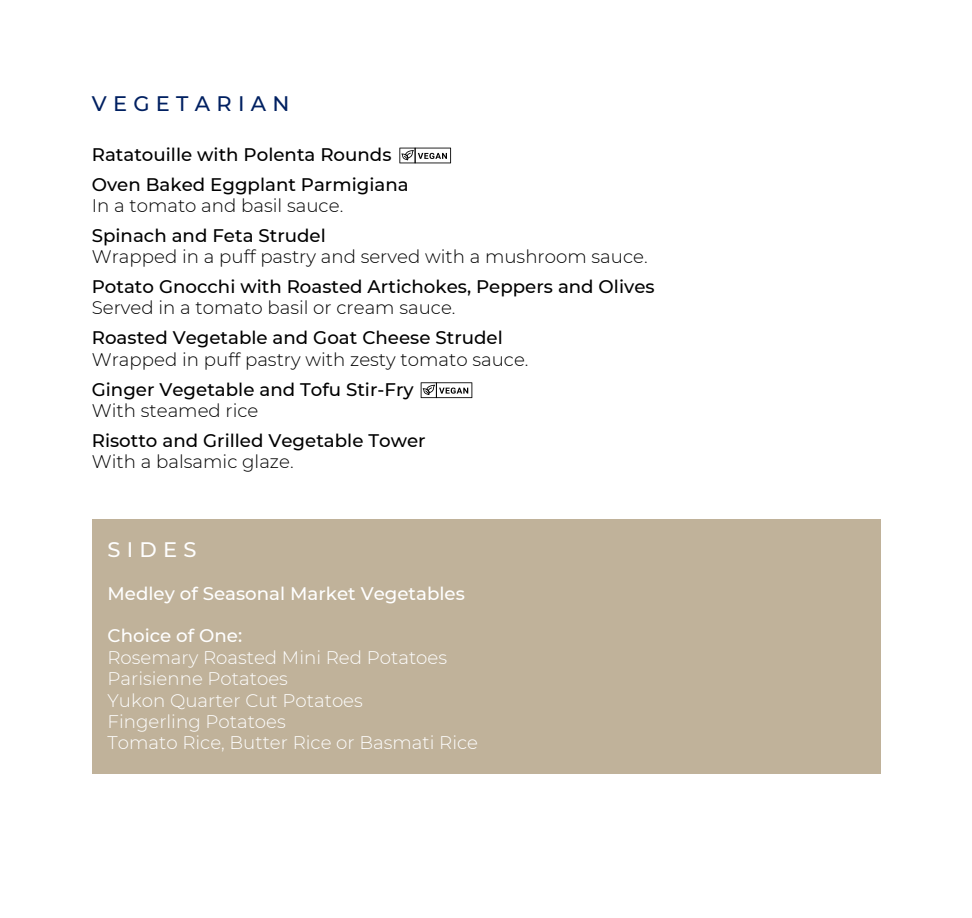
<style>
.page{position:relative;width:972px;height:918px;background:#fff}
.page>*{position:absolute;margin:0;border:0;box-sizing:border-box;transform-origin:0 0}
.t1{font:500 21px "Montserrat";letter-spacing:.3em;color:#002061}
.t2{font:500 21px "Montserrat";letter-spacing:.3em;color:#fefefe}
.t3{font:500 18.15px/30px "Montserrat";color:#000}
.t4{font:300 18.15px "Montserrat";color:#000}
.t5{font:300 18.15px/21.3px "Montserrat";color:#fff}
.t6{font:500 18.15px "Montserrat";color:#fff}
</style>
<div class="page">
<div style="left:92px;top:519px;width:788px;height:255px;background:#c0b29a"></div>
<svg style="left:421px;top:382px;width:51px;height:16px"></svg>
<svg style="left:399px;top:148px;width:52px;height:15px"></svg>
<p class="t1" style="left:92px;top:91px;width:199px">VEGETARIAN</p>
<p class="t3" style="left:92px;top:139px;width:318px">Ratatouille with Polenta Rounds<br>Oven Baked Eggplant Parmigiana</p>
<p class="t4" style="left:92px;top:194px;width:253px">In a tomato and basil sauce.</p>
<p class="t3" style="left:92px;top:220px;width:236px">Spinach and Feta Strudel</p>
<p class="t4" style="left:92px;top:245px;width:557px">Wrapped in a puff pastry and served with a mushroom sauce.</p>
<p class="t3" style="left:92px;top:272px;width:564px">Potato Gnocchi with Roasted Artichokes, Peppers and Olives</p>
<p class="t4" style="left:92px;top:297px;width:365px">Served in a tomato basil or cream sauce.</p>
<p class="t3" style="left:92px;top:323px;width:413px">Roasted Vegetable and Goat Cheese Strudel</p>
<p class="t4" style="left:92px;top:348px;width:438px">Wrapped in puff pastry with zesty tomato sauce.</p>
<p class="t3" style="left:92px;top:374px;width:323px">Ginger Vegetable and Tofu Stir-Fry</p>
<p class="t4" style="left:92px;top:399px;width:168px">With steamed rice</p>
<p class="t3" style="left:92px;top:425px;width:335px">Risotto and Grilled Vegetable Tower</p>
<p class="t4" style="left:92px;top:450px;width:203px">With a balsamic glaze.</p>
<p class="t2" style="left:108px;top:536px;width:91px">SIDES</p>
<p class="t6" style="left:108px;top:582px;width:359px">Medley of Seasonal Market Vegetables</p>
<p class="t6" style="left:108px;top:625px;width:136px">Choice of One:</p>
<p class="t5" style="left:108px;top:647px;width:372px">Rosemary Roasted Mini Red Potatoes<br>Parisienne Potatoes<br>Yukon Quarter Cut Potatoes<br>Fingerling Potatoes<br>Tomato Rice, Butter Rice or Basmati Rice</p>
</div>
